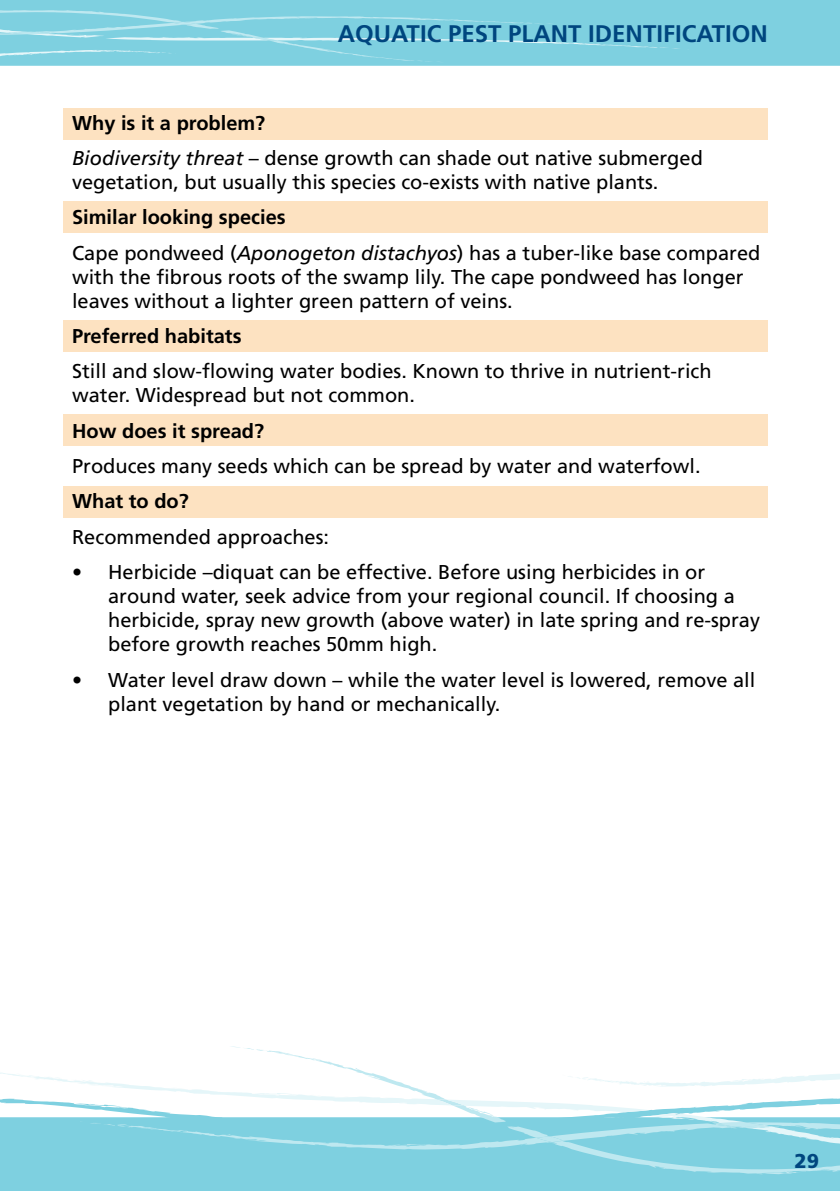
<style>
.page{position:relative;width:840px;height:1191px;background:#fff}
.page>*{position:absolute;margin:0;border:0;box-sizing:border-box;transform-origin:0 0}
.t1{font:700 24px "Frutiger LT Std";color:#00467f}
.t2{font:20px/35.4px "Frutiger LT Std";color:#000}
.t3{font:900 20px "Frutiger LT Std";color:#00467f}
.s1{font-weight:700}
.s2{font-style:italic}
</style>
<div class="page">
<svg style="left:0;top:1046px;width:839px;height:145px"></svg>
<div style="left:63px;top:109px;width:704px;height:31px;background:#fde2c1"></div>
<div style="left:63px;top:320px;width:704px;height:31px;background:#fde2c1"></div>
<div style="left:63px;top:487px;width:704px;height:31px;background:#fde2c1"></div>
<div style="left:63px;top:201px;width:704px;height:31px;background:#fde2c1"></div>
<div style="left:63px;top:414px;width:704px;height:31px;background:#fde2c1"></div>
<svg style="left:0;top:63px;width:839px;height:3px"></svg>
<svg style="left:0;top:0;width:839px;height:63px"></svg>
<p class="t1" style="left:337px;top:19px;width:431px">AQUATIC PEST PLANT IDENTIFICATION</p>
<p class="t2" style="left:72px;top:105px;width:632px"><span class="s1">Why is it a problem?<br></span><span class="s2">Biodiversity threat</span> – dense growth can shade out native submerged</p>
<p class="t2" style="left:72px;top:164px;width:689px">vegetation, but usually this species co-exists with native plants.<br><span class="s1">Similar looking species<br></span>Cape pondweed (<span class="s2">Aponogeton distachyos</span>) has a tuber-like base compared</p>
<p class="t2" style="left:72px;top:265px;width:672px;line-height:24px">with the fibrous roots of the swamp lily. The cape pondweed has longer leaves without a lighter green pattern of veins.</p>
<p class="t2" style="left:72px;top:318px;width:640px"><span class="s1">Preferred habitats<br></span>Still and slow-flowing water bodies. Known to thrive in nutrient-rich</p>
<p class="t2" style="left:72px;top:378px;width:629px">water. Widespread but not common.<br><span class="s1">How does it spread?<br></span>Produces many seeds which can be spread by water and waterfowl.<br><span class="s1">What to do?<br></span>Recommended approaches:</p>
<p class="t2" style="left:108px;top:560px;width:653px;line-height:24px;text-indent:-36px">• Herbicide –diquat can be effective. Before using herbicides in or around water, seek advice from your regional council. If choosing a herbicide, spray new growth (above water) in late spring and re-spray before growth reaches 50mm high.</p>
<p class="t2" style="left:108px;top:667px;width:648px;line-height:24px;text-indent:-36px">• Water level draw down – while the water level is lowered, remove all plant vegetation by hand or mechanically.</p>
<p class="t3" style="left:794px;top:1149px;width:26px">29</p>
</div>
